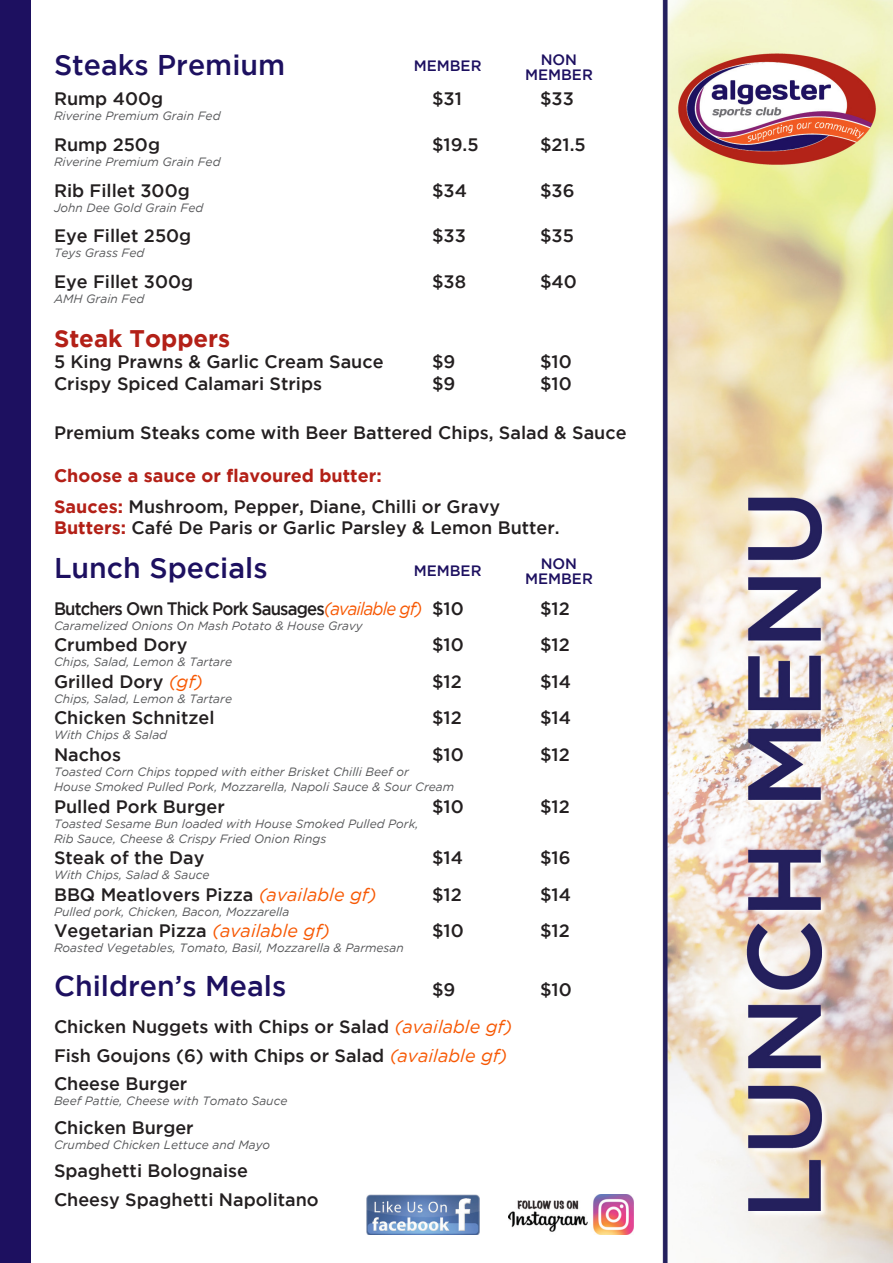
<style>
.page{position:relative;width:893px;height:1263px;background:#fff}
.page>*{position:absolute;margin:0;border:0;box-sizing:border-box;transform-origin:0 0}
.t1{font:500 28.5px "Gotham";color:#1d1060}
.t2{font:700 24px "Gotham";color:#b32017}
.t3{font:500 18px "Gotham";color:#231f20}
.t4{font:500 18px "Gotham";letter-spacing:-.05em;color:#231f20;scale:.93 1}
.t5{font:700 18px "Gotham";color:#b32017}
.t6{font:500 15px "Gotham";color:#1d1060}
.t7{font:italic 12px "Gotham";color:#57585a}
.s1{font-weight:700;color:#b32017}
.s2{font-weight:400;font-style:italic;color:#f75803}
</style>
<div class="page">
<img style="left:366px;top:1194px;width:113px;height:40px">
<img style="left:509px;top:1194px;width:125px;height:40px">
<div style="left:0;top:0;width:31px;height:1263px;background:#1d1060"></div>
<img style="left:662px;top:0;width:231px;height:1263px">
<p class="t1" style="left:54px;top:49px;width:233px">Steaks Premium</p>
<p class="t3" style="left:54px;top:89px;width:111px">Rump 400g</p>
<p class="t3" style="left:432px;top:89px;width:31px">$31</p>
<p class="t3" style="left:540px;top:89px;width:35px">$33</p>
<p class="t7" style="left:54px;top:110px;width:168px">Riverine Premium Grain Fed</p>
<p class="t3" style="left:54px;top:134px;width:108px">Rump 250g</p>
<p class="t3" style="left:432px;top:134px;width:48px">$19.5</p>
<p class="t3" style="left:540px;top:134px;width:47px">$21.5</p>
<p class="t7" style="left:54px;top:155px;width:168px">Riverine Premium Grain Fed</p>
<p class="t3" style="left:54px;top:180px;width:137px">Rib Fillet 300g</p>
<p class="t3" style="left:432px;top:180px;width:36px">$34</p>
<p class="t3" style="left:540px;top:180px;width:36px">$36</p>
<p class="t7" style="left:54px;top:201px;width:151px">John Dee Gold Grain Fed</p>
<p class="t3" style="left:54px;top:226px;width:139px">Eye Fillet 250g</p>
<p class="t3" style="left:432px;top:226px;width:35px">$33</p>
<p class="t3" style="left:540px;top:226px;width:35px">$35</p>
<p class="t7" style="left:54px;top:246px;width:92px">Teys Grass Fed</p>
<p class="t3" style="left:54px;top:271px;width:141px">Eye Fillet 300g</p>
<p class="t3" style="left:432px;top:271px;width:36px">$38</p>
<p class="t3" style="left:540px;top:271px;width:38px">$40</p>
<p class="t7" style="left:54px;top:292px;width:92px">AMH Grain Fed</p>
<p class="t2" style="left:54px;top:324px;width:178px">Steak Toppers</p>
<p class="t3" style="left:54px;top:352px;width:331px">5 King Prawns &amp; Garlic Cream Sauce</p>
<p class="t3" style="left:432px;top:352px;width:25px">$9</p>
<p class="t3" style="left:540px;top:352px;width:33px">$10</p>
<p class="t3" style="left:54px;top:373px;width:270px">Crispy Spiced Calamari Strips</p>
<p class="t3" style="left:432px;top:373px;width:25px">$9</p>
<p class="t3" style="left:540px;top:373px;width:33px">$10</p>
<p class="t3" style="left:54px;top:422px;width:574px">Premium Steaks come with Beer Battered Chips, Salad &amp; Sauce</p>
<p class="t5" style="left:54px;top:465px;width:329px">Choose a sauce or flavoured butter:</p>
<p class="t3" style="left:54px;top:496px;width:448px"><span class="s1">Sauces:</span> Mushroom, Pepper, Diane, Chilli or Gravy</p>
<p class="t3" style="left:54px;top:518px;width:507px"><span class="s1">Butters:</span> Café De Paris or Garlic Parsley &amp; Lemon Butter.</p>
<p class="t1" style="left:54px;top:552px;width:215px">Lunch Specials</p>
<p class="t4" style="left:54px;top:598px;width:442px">Butchers Own Thick Pork Sausages<span class="s2">(available gf)</span> $10</p>
<p class="t3" style="left:540px;top:598px;width:31px">$12</p>
<p class="t7" style="left:54px;top:619px;width:310px">Caramelized Onions On Mash Potato &amp; House Gravy</p>
<p class="t3" style="left:54px;top:635px;width:135px">Crumbed Dory</p>
<p class="t3" style="left:432px;top:635px;width:33px">$10</p>
<p class="t3" style="left:540px;top:635px;width:31px">$12</p>
<p class="t7" style="left:54px;top:655px;width:180px">Chips, Salad, Lemon &amp; Tartare</p>
<p class="t3" style="left:54px;top:671px;width:151px">Grilled Dory <span class="s2">(gf)</span></p>
<p class="t3" style="left:432px;top:671px;width:31px">$12</p>
<p class="t3" style="left:540px;top:671px;width:32px">$14</p>
<p class="t7" style="left:54px;top:692px;width:180px">Chips, Salad, Lemon &amp; Tartare</p>
<p class="t3" style="left:54px;top:708px;width:162px">Chicken Schnitzel</p>
<p class="t3" style="left:432px;top:708px;width:31px">$12</p>
<p class="t3" style="left:540px;top:708px;width:32px">$14</p>
<p class="t7" style="left:54px;top:728px;width:115px">With Chips &amp; Salad</p>
<p class="t3" style="left:54px;top:744px;width:69px">Nachos</p>
<p class="t3" style="left:432px;top:744px;width:33px">$10</p>
<p class="t3" style="left:540px;top:744px;width:31px">$12</p>
<p class="t7" style="left:54px;top:765px;width:356px">Toasted Corn Chips topped with either Brisket Chilli Beef or</p>
<p class="t7" style="left:54px;top:780px;width:402px">House Smoked Pulled Pork, Mozzarella, Napoli Sauce &amp; Sour Cream</p>
<p class="t3" style="left:54px;top:796px;width:172px">Pulled Pork Burger</p>
<p class="t3" style="left:432px;top:796px;width:33px">$10</p>
<p class="t3" style="left:540px;top:796px;width:31px">$12</p>
<p class="t7" style="left:54px;top:817px;width:366px">Toasted Sesame Bun loaded with House Smoked Pulled Pork,</p>
<p class="t7" style="left:54px;top:832px;width:274px">Rib Sauce, Cheese &amp; Crispy Fried Onion Rings</p>
<p class="t3" style="left:54px;top:848px;width:152px">Steak of the Day</p>
<p class="t3" style="left:432px;top:848px;width:32px">$14</p>
<p class="t3" style="left:540px;top:848px;width:32px">$16</p>
<p class="t7" style="left:54px;top:868px;width:157px">With Chips, Salad &amp; Sauce</p>
<p class="t3" style="left:54px;top:884px;width:324px">BBQ Meatlovers Pizza <span class="s2">(available gf)</span></p>
<p class="t3" style="left:432px;top:884px;width:31px">$12</p>
<p class="t3" style="left:540px;top:884px;width:32px">$14</p>
<p class="t7" style="left:54px;top:905px;width:237px">Pulled pork, Chicken, Bacon, Mozzarella</p>
<p class="t3" style="left:54px;top:921px;width:277px">Vegetarian Pizza <span class="s2">(available gf)</span></p>
<p class="t3" style="left:432px;top:921px;width:33px">$10</p>
<p class="t3" style="left:540px;top:921px;width:31px">$12</p>
<p class="t7" style="left:54px;top:941px;width:351px">Roasted Vegetables, Tomato, Basil, Mozzarella &amp; Parmesan</p>
<p class="t1" style="left:54px;top:970px;width:234px">Children’s Meals</p>
<p class="t3" style="left:432px;top:979px;width:25px">$9</p>
<p class="t3" style="left:540px;top:979px;width:33px">$10</p>
<p class="t3" style="left:54px;top:1017px;width:460px">Chicken Nuggets with Chips or Salad <span class="s2">(available gf)</span></p>
<p class="t3" style="left:54px;top:1045px;width:455px">Fish Goujons (6) with Chips or Salad <span class="s2">(available gf)</span></p>
<p class="t3" style="left:54px;top:1074px;width:135px">Cheese Burger</p>
<p class="t7" style="left:54px;top:1094px;width:235px">Beef Pattie, Cheese with Tomato Sauce</p>
<p class="t3" style="left:54px;top:1117px;width:141px">Chicken Burger</p>
<p class="t7" style="left:54px;top:1138px;width:218px">Crumbed Chicken Lettuce and Mayo</p>
<p class="t3" style="left:54px;top:1161px;width:196px">Spaghetti Bolognaise</p>
<p class="t3" style="left:54px;top:1189px;width:266px">Cheesy Spaghetti Napolitano</p>
<p class="t6" style="left:541px;top:51px;width:38px">NON</p>
<p class="t6" style="left:525px;top:66px;width:69px">MEMBER</p>
<p class="t6" style="left:414px;top:58px;width:69px">MEMBER</p>
<p class="t6" style="left:541px;top:555px;width:38px">NON</p>
<p class="t6" style="left:525px;top:570px;width:69px">MEMBER</p>
<p class="t6" style="left:414px;top:562px;width:69px">MEMBER</p>
</div>
